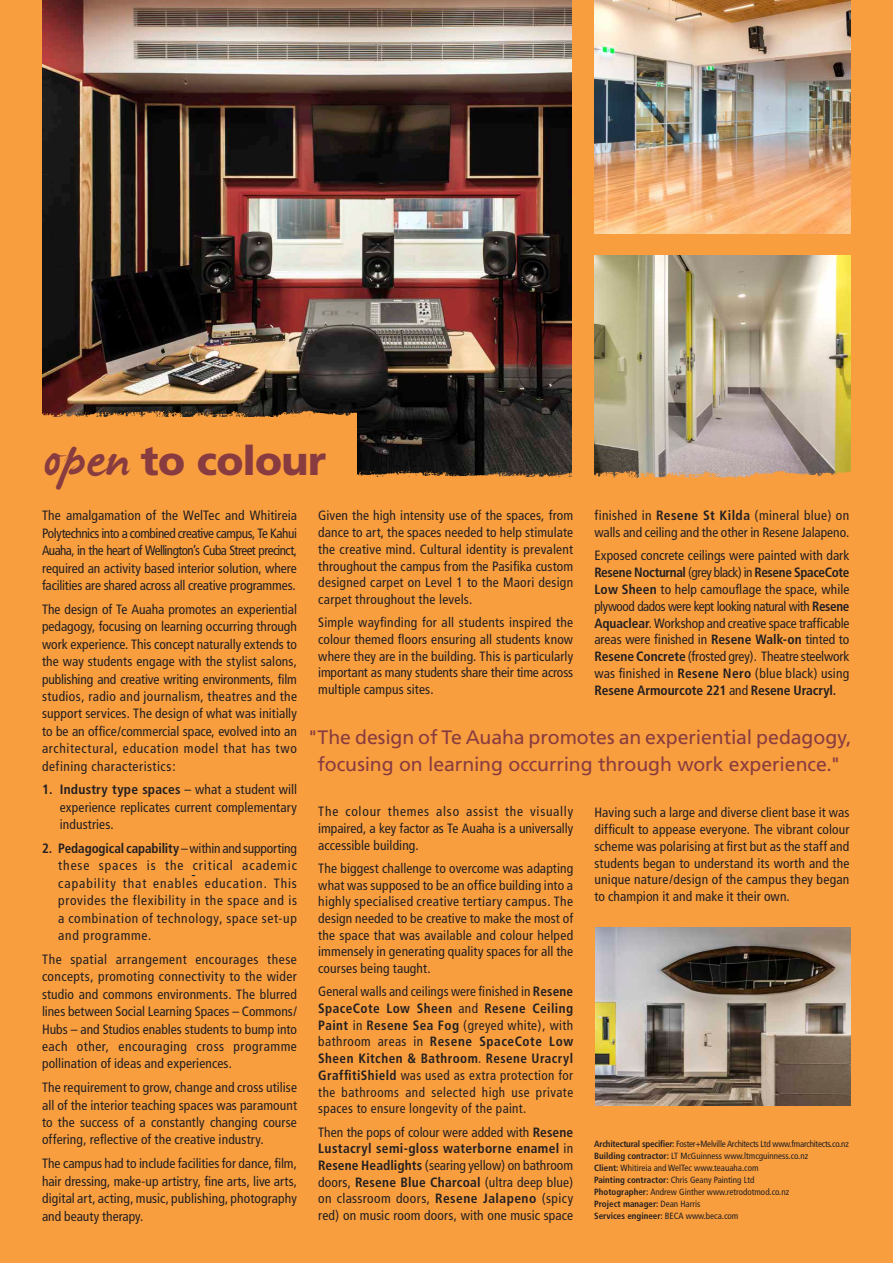
<style>
.page{position:relative;width:893px;height:1263px;background:#f99e3f}
.page>*{position:absolute;margin:0;border:0;box-sizing:border-box;transform-origin:0 0}
.t1{font:900 40.5px "Frutiger";letter-spacing:-.015em;color:#893c3f}
.t2{font:19.5px/27px "Frutiger";letter-spacing:-.005em;color:#893c3f;text-align:center}
.t3{font:condensed 13.5px/16.8px "Frutiger";letter-spacing:.01em;color:#231f20;text-align:justify}
.t4{font:condensed 9px/12px "Frutiger";color:#231f20}
.s1{font-family:"James Paul";font-weight:400;font-size:49.95px}
.s2{font-weight:700}
</style>
<div class="page">
<img style="left:43px;top:0;width:529px;height:455px">
<img style="left:594px;top:255px;width:256px;height:200px">
<img style="left:594px;top:0;width:256px;height:234px">
<img style="left:357px;top:455px;width:494px;height:26px">
<img style="left:42px;top:395px;width:315px;height:60px">
<img style="left:595px;top:928px;width:255px;height:178px">
<h1 class="t1" style="left:43px;top:436px;width:285px"><span class="s1">open</span> to colour</h1>
<p class="t3" style="left:42px;top:507px;width:256px;line-height:17.4px">The amalgamation of the WelTec and Whitireia Polytechnics into a combined creative campus, Te Kahui Auaha, in the heart of Wellington’s Cuba Street precinct, required an activity based interior solution, where facilities are shared across all creative programmes.</p>
<p class="t3" style="left:42px;top:601px;width:256px;line-height:17.4px">The design of Te Auaha promotes an experiential pedagogy, focusing on learning occurring through work experience. This concept naturally extends to the way students engage with the stylist salons, publishing and creative writing environments, film studios, radio and journalism, theatres and the support services. The design of what was initially to be an office/commercial space, evolved into an architectural, education model that has two defining characteristics:</p>
<p class="t3" style="left:60px;top:781px;width:239px;line-height:17.4px;text-indent:-18px"><span class="s2">1. Industry type spaces</span> – what a student will experience replicates current complementary industries.</p>
<p class="t3" style="left:58px;top:840px;width:240px;line-height:17.4px;text-indent:-16px"><span class="s2">2. Pedagogical capability</span> – within and supporting these spaces is the critical academic capability that enables education. This provides the flexibility in the space and is a combination of technology, space set-up and programme.</p>
<p class="t3" style="left:42px;top:951px;width:256px;line-height:17.4px">The spatial arrangement encourages these concepts, promoting connectivity to the wider studio and commons environments. The blurred lines between Social Learning Spaces – Commons/ Hubs – and Studios enables students to bump into each other, encouraging cross programme pollination of ideas and experiences.</p>
<p class="t3" style="left:42px;top:1079px;width:256px;line-height:17.4px">The requirement to grow, change and cross utilise all of the interior teaching spaces was paramount to the success of a constantly changing course offering, reflective of the creative industry.</p>
<p class="t3" style="left:42px;top:1155px;width:256px;line-height:17.4px">The campus had to include facilities for dance, film, hair dressing, make-up artistry, fine arts, live arts, digital art, acting, music, publishing, photography and beauty therapy.</p>
<p class="t3" style="left:318px;top:507px;width:256px">Given the high intensity use of the spaces, from dance to art, the spaces needed to help stimulate the creative mind. Cultural identity is prevalent throughout the campus from the Pasifika custom designed carpet on Level 1 to the Maori design carpet throughout the levels.</p>
<p class="t3" style="left:318px;top:614px;width:256px">Simple wayfinding for all students inspired the colour themed floors ensuring all students know where they are in the building. This is particularly important as many students share their time across multiple campus sites.</p>
<p class="t3" style="left:594px;top:507px;width:256px">finished in <span class="s2">Resene St Kilda</span> (mineral blue) on walls and ceiling and the other in Resene Jalapeno.</p>
<p class="t3" style="left:594px;top:547px;width:256px">Exposed concrete ceilings were painted with dark <span class="s2">Resene Nocturnal</span> (grey black) in <span class="s2">Resene SpaceCote Low Sheen</span> to help camouflage the space, while plywood dados were kept looking natural with <span class="s2">Resene Aquaclear</span>. Workshop and creative space trafficable areas were finished in <span class="s2">Resene Walk-on</span> tinted to <span class="s2">Resene Concrete</span> (frosted grey). Theatre steelwork was finished in <span class="s2">Resene Nero</span> (blue black) using <span class="s2">Resene Armourcote 221</span> and <span class="s2">Resene Uracryl.</span></p>
<h2 class="t2" style="left:307px;top:723px;width:546px">"The design of Te Auaha promotes an experiential pedagogy, focusing on learning occurring through work experience."</h2>
<p class="t3" style="left:318px;top:803px;width:256px">The colour themes also assist the visually impaired, a key factor as Te Auaha is a universally accessible building.</p>
<p class="t3" style="left:318px;top:860px;width:256px">The biggest challenge to overcome was adapting what was supposed to be an office building into a highly specialised creative tertiary campus. The design needed to be creative to make the most of the space that was available and colour helped immensely in generating quality spaces for all the courses being taught.</p>
<p class="t3" style="left:318px;top:983px;width:256px">General walls and ceilings were finished in <span class="s2">Resene SpaceCote Low Sheen</span> and <span class="s2">Resene Ceiling Paint</span> in <span class="s2">Resene Sea Fog</span> (greyed white), with bathroom areas in <span class="s2">Resene SpaceCote Low Sheen Kitchen &amp; Bathroom</span>. <span class="s2">Resene Uracryl GraffitiShield</span> was used as extra protection for the bathrooms and selected high use private spaces to ensure longevity of the paint.</p>
<p class="t3" style="left:318px;top:1123px;width:256px">Then the pops of colour were added with <span class="s2">Resene Lustacryl semi-gloss waterborne enamel</span> in <span class="s2">Resene Headlights</span> (searing yellow) on bathroom doors, <span class="s2">Resene Blue Charcoal</span> (ultra deep blue) on classroom doors, <span class="s2">Resene Jalapeno</span> (spicy red) on music room doors, with one music space</p>
<p class="t3" style="left:594px;top:804px;width:256px">Having such a large and diverse client base it was difficult to appease everyone. The vibrant colour scheme was polarising at first but as the staff and students began to understand its worth and the unique nature/design of the campus they began to champion it and make it their own.</p>
<p class="t4" style="left:594px;top:1138px;width:256px"><span class="s2">Architectural specifier:</span> Foster+Melville Architects Ltd www.fmarchitects.co.nz <span class="s2">Building contractor:</span> LT McGuinness www.ltmcguinness.co.nz<br><span class="s2">Client:</span> Whitireia and WelTec www.teauaha.com<br><span class="s2">Painting contractor:</span> Chris Geany Painting Ltd<br><span class="s2">Photographer:</span> Andrew Ginther www.retrodotmod.co.nz<br><span class="s2">Project manager:</span> Dean Harris<br><span class="s2">Services engineer:</span> BECA www.beca.com</p>
</div>
